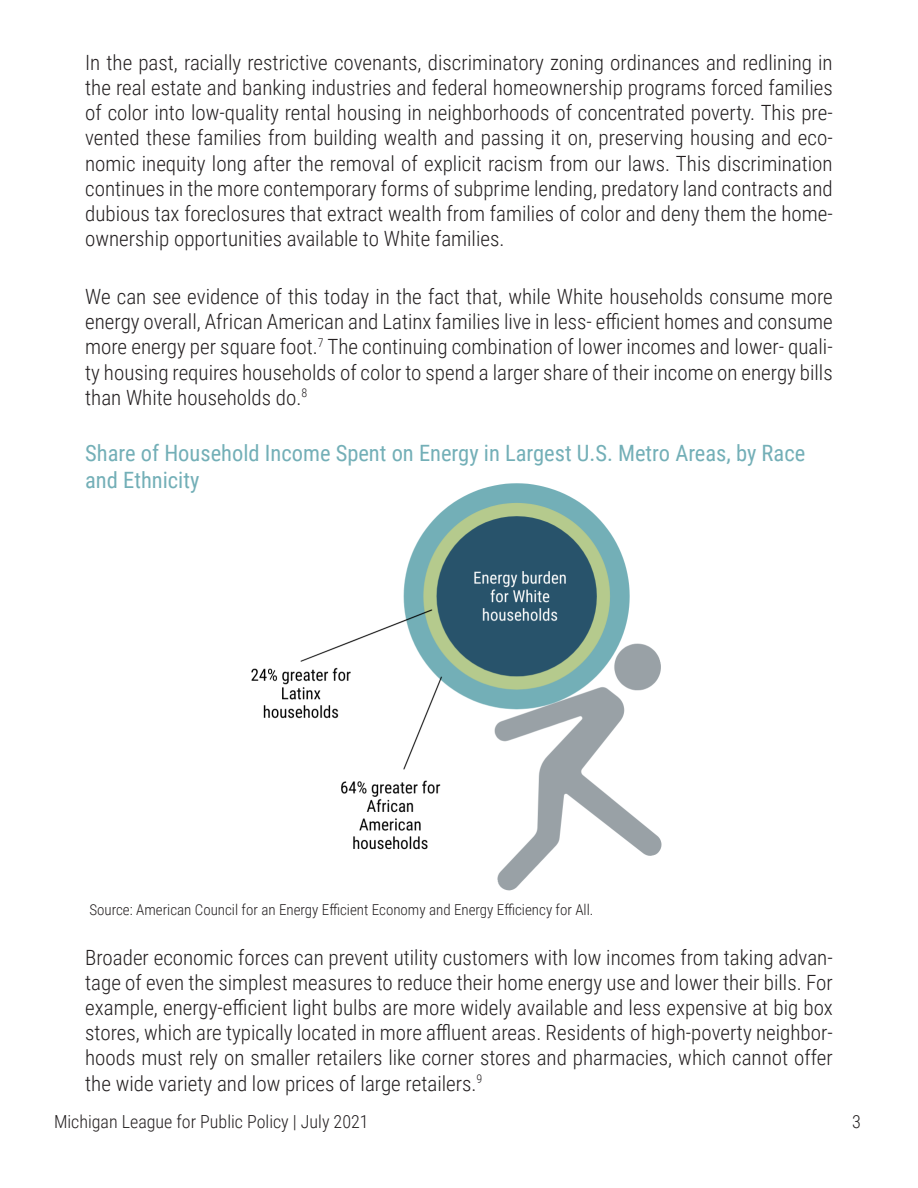
<style>
.page{position:relative;width:918px;height:1188px;background:#fff}
.page>*{position:absolute;margin:0;border:0;box-sizing:border-box;transform-origin:0 0}
.t1{font:22.5px/27px "Roboto Condensed";color:#73afb7}
.t2{font:300 21px/25.2px "Roboto Condensed";color:#231f20;text-align:justify}
.t3{font:300 18px "Roboto Condensed";color:#231f20}
.t4{font:300 15px "Roboto Condensed";color:#231f20}
</style>
<div class="page">
<img style="left:251px;top:483px;width:411px;height:408px">
<p class="t2" style="left:85px;top:49px;width:749px">In the past, racially restrictive covenants, discriminatory zoning ordinances and redlining in the real estate and banking industries and federal homeownership programs forced families of color into low-quality rental housing in neighborhoods of concentrated poverty. This pre&shy;vented these families from building wealth and passing it on, preserving housing and eco&shy;nomic inequity long after the removal of explicit racism from our laws. This discrimination continues in the more contemporary forms of subprime lending, predatory land contracts and dubious tax foreclosures that extract wealth from families of color and deny them the home&shy;ownership opportunities available to White families.</p>
<p class="t2" style="left:85px;top:283px;width:749px">We can see evidence of this today in the fact that, while White households consume more energy overall, African American and Latinx families live in less- efficient homes and consume more energy per square foot.<sup>7</sup> The continuing combination of lower incomes and lower- quali&shy;ty housing requires households of color to spend a larger share of their income on energy bills than White households do.<sup>8</sup></p>
<p class="t1" style="left:85px;top:439px;width:722px">Share of Household Income Spent on Energy in Largest U.S. Metro Areas, by Race and Ethnicity</p>
<p class="t4" style="left:89px;top:899px;width:506px">Source: American Council for an Energy Efficient Economy and Energy Efficiency for All.</p>
<p class="t2" style="left:85px;top:944px;width:749px">Broader economic forces can prevent utility customers with low incomes from taking advan&shy;tage of even the simplest measures to reduce their home energy use and lower their bills. For example, energy-efficient light bulbs are more widely available and less expensive at big box stores, which are typically located in more affluent areas. Residents of high-poverty neighbor&shy;hoods must rely on smaller retailers like corner stores and pharmacies, which cannot offer the wide variety and low prices of large retailers.<sup>9</sup></p>
<p class="t3" style="left:54px;top:1109px;width:316px">Michigan League for Public Policy | July 2021</p>
<p class="t3" style="left:852px;top:1109px;width:10px">3</p>
</div>
